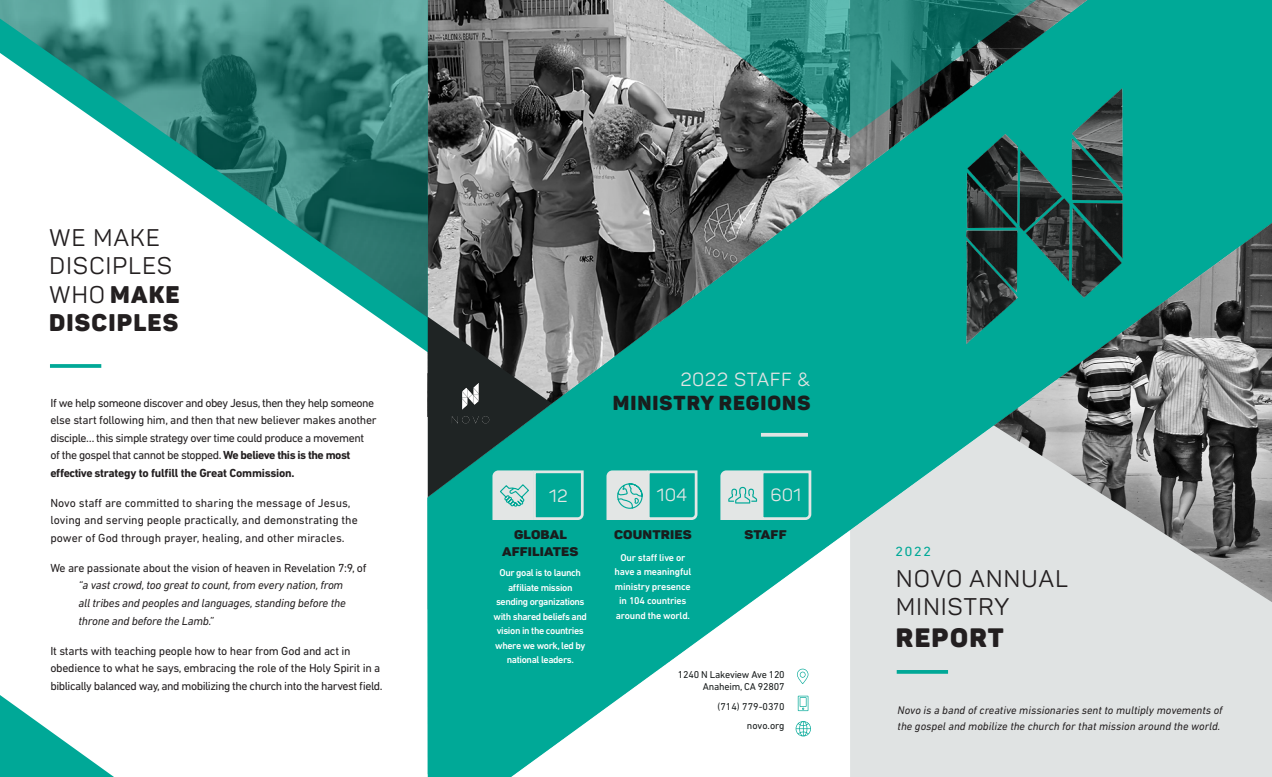
<style>
.page{position:relative;width:1272px;height:777px;background:#fff}
.page>*{position:absolute;margin:0;border:0;box-sizing:border-box;transform-origin:0 0}
.t1{font:900 26.25px "Panton";letter-spacing:.05em;color:#231f20}
.t2{font:23.75px/28.5px "Panton";letter-spacing:.03em;color:#231f20}
.t3{font:900 23.75px/28.5px "Panton";letter-spacing:.05em;color:#231f20}
.t4{font:900 20px "Panton";letter-spacing:.05em;color:#191d1d}
.t5{font:18.75px "Panton";letter-spacing:.02em;color:#e0e3e3}
.Sub-Heading_03{font:17.5px "Panton";color:#e3e6e5}
.t6{font:13.5px "DIN Next LT Pro";color:#00a897;scale:1.11 1}
.t7{font:900 12.38px/16.5px "Panton";letter-spacing:.01em;color:#191d1d;text-align:center;scale:1.11 1}
.t8{font:11.88px/17.5px "DIN Next LT Pro";letter-spacing:-.04em;color:#231f20}
.t9{font:11.88px/17.5px "DIN Next LT Pro";letter-spacing:-.02em;color:#231f20}
.t10{font:11.88px/17.5px "DIN Next LT Pro";color:#231f20}
.t11{font:italic 11.88px/17.5px "DIN Next LT Pro";letter-spacing:-.02em;color:#231f20}
.t12{font:italic 11.25px/16px "DIN Next LT Pro";color:#231f20}
.t13{font:10.12px "DIN Next LT Pro";letter-spacing:-.02em;color:#191d1d}
.t14{font:10.12px "DIN Next LT Pro";color:#191d1d}
.t15{font:500 10px/14.5px "DIN Next LT Pro";letter-spacing:-.04em;color:#fff;text-align:center}
.t16{font:500 10px/14.5px "DIN Next LT Pro";letter-spacing:-.02em;color:#fff;text-align:center}
.s1{font-weight:400}
.s2{font-weight:700}
</style>
<div class="page">
<img style="left:0;top:0;width:414px;height:19px">
<svg style="left:0;top:19px;width:414px;height:324px"></svg>
<svg style="left:0;top:695px;width:113px;height:81px"></svg>
<svg style="left:50px;top:364px;width:51px;height:4px"></svg>
<img style="left:414px;top:0;width:857px;height:776px">
<img style="left:447px;top:376px;width:46px;height:55px">
<svg style="left:761px;top:432px;width:47px;height:4px"></svg>
<svg style="left:720px;top:469px;width:92px;height:52px;background:#70c7bd"></svg>
<svg style="left:648px;top:0;width:403px;height:138px;background:#44857e"></svg>
<svg style="left:492px;top:469px;width:93px;height:52px;background:#6ec6bc"></svg>
<svg style="left:606px;top:469px;width:92px;height:52px;background:#6ec6bc"></svg>
<p class="t2" style="left:49px;top:223px;width:125px">WE MAKE<br>DISCIPLES</p>
<p class="t3" style="left:49px;top:280px;width:132px"><span class="s1">WHO</span> MAKE<br>DISCIPLES</p>
<p class="t8" style="left:50px;top:393px;width:328px">If we help someone discover and obey Jesus, then they help someone else start following him, and then that new believer makes another disciple… this simple strategy over time could produce a movement<br>of the gospel that cannot be stopped. <span class="s2">We believe this is the most effective strategy to fulfill the Great Commission.</span></p>
<p class="t10" style="left:50px;top:493px;width:309px">Novo staff are committed to sharing the message of Jesus, loving and serving people practically, and demonstrating the power of God through prayer, healing, and other miracles.</p>
<p class="t9" style="left:50px;top:558px;width:317px">We are passionate about the vision of heaven in Revelation 7:9, of</p>
<p class="t11" style="left:79px;top:576px;width:269px">“a vast crowd, too great to count, from every nation, from all tribes and peoples and languages, standing before the throne and before the Lamb.”</p>
<p class="t9" style="left:50px;top:641px;width:333px">It starts with teaching people how to hear from God and act in obedience to what he says, embracing the role of the Holy Spirit in a biblically balanced way, and mobilizing the church into the harvest field.</p>
<h3 class="t5" style="left:680px;top:368px;width:132px">2022 STAFF &amp;</h3>
<h3 class="t4" style="left:612px;top:390px;width:199px">MINISTRY REGIONS</h3>
<p class="Sub-Heading_03" style="left:548px;top:484px;width:20px">12</p>
<p class="Sub-Heading_03" style="left:656px;top:484px;width:32px">104</p>
<p class="Sub-Heading_03" style="left:770px;top:484px;width:33px">601</p>
<p class="t7" style="left:502px;top:526px;width:70px">GLOBAL<br>AFFILIATES</p>
<p class="t15" style="left:493px;top:565px;width:95px">Our goal is to launch affiliate mission sending organizations with shared beliefs and vision in the countries where we work, led by national leaders.</p>
<p class="t7" style="left:614px;top:526px;width:71px">COUNTRIES</p>
<p class="t7" style="left:744px;top:526px;width:39px">STAFF</p>
<p class="t16" style="left:614px;top:549px;width:78px">Our staff live or have a meaningful ministry presence in 104 countries around the world.</p>
<p class="t13" style="left:677px;top:668px;width:108px">1240 N Lakeview Ave 120</p>
<p class="t13" style="left:702px;top:680px;width:83px">Anaheim, CA 92807</p>
<p class="t14" style="left:717px;top:700px;width:68px">(714) 779-0370</p>
<p class="t13" style="left:746px;top:719px;width:39px">novo.org</p>
<p class="t6" style="left:895px;top:543px;width:34px">2022</p>
<p class="t2" style="left:895px;top:563px;width:173px">NOVO ANNUAL</p>
<p class="t2" style="left:895px;top:592px;width:115px">MINISTRY</p>
<p class="t1" style="left:895px;top:620px;width:109px">REPORT</p>
<p class="t12" style="left:897px;top:701px;width:326px">Novo is a band of creative missionaries sent to multiply movements of the gospel and mobilize the church for that mission around the world.</p>
</div>
